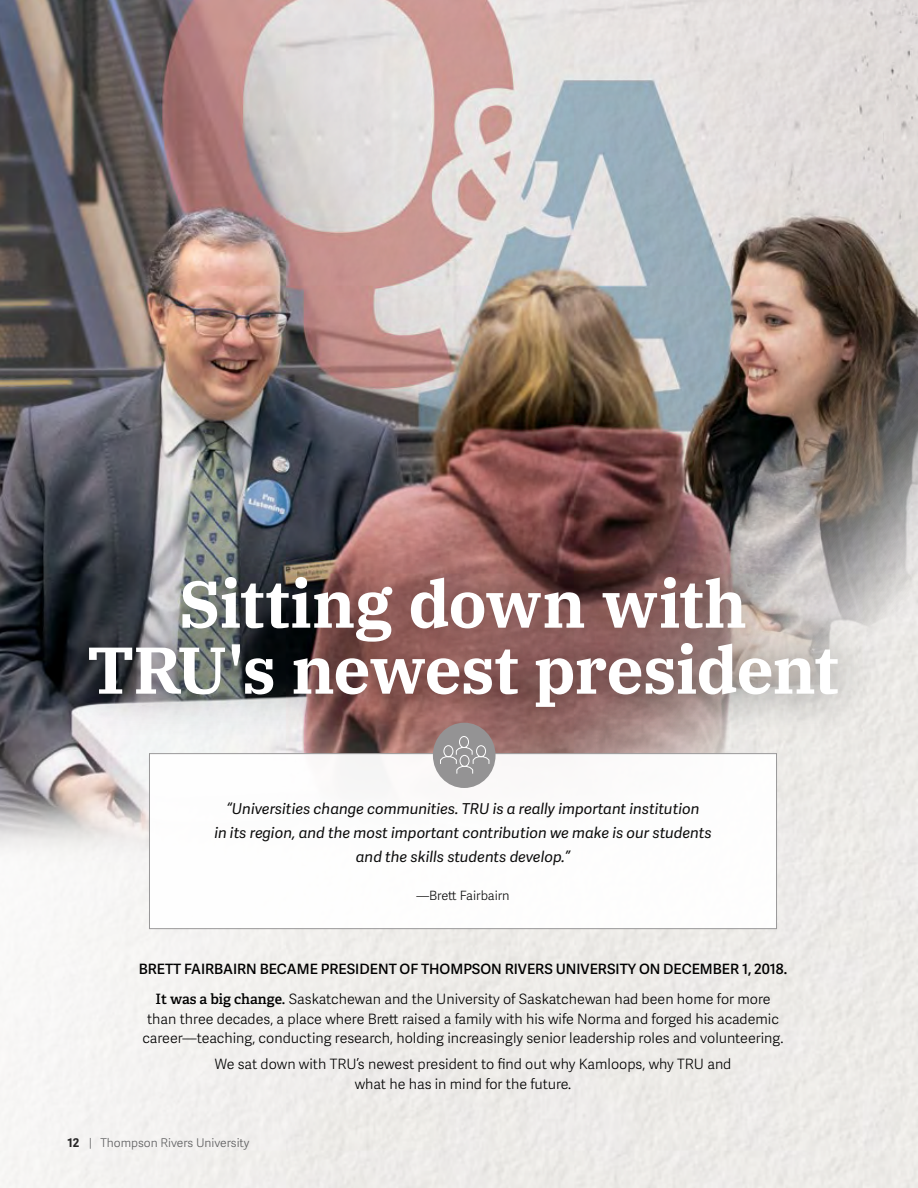
<style>
.page{position:relative;width:918px;height:1188px;background:#fff}
.page>*{position:absolute;margin:0;border:0;box-sizing:border-box;transform-origin:0 0}
.Heading_46pt_K{font:700 66px/66px "IBM Plex Serif";letter-spacing:-.015em;color:#fff;text-align:center}
.t1{font:italic 15px/24px "Adelle Sans";color:#000;text-align:center}
.body_9_5_13{font:300 14.25px/19.5px "Adelle Sans";color:#000;text-align:center}
.body_9_5_12_5_indent{font:300 14.25px/19.5px "Adelle Sans";color:#000}
.Subeading18pt_K{font:600 14.25px "Adelle Sans";color:#000}
.t2{font:300 12.75px "Adelle Sans";color:#000}
.t3{font:300 12px "Adelle Sans";color:#636466}
.s1{font-family:"Adelle";font-weight:600}
.s2{font-weight:700;color:#292829}
</style>
<div class="page">
<img style="left:0;top:0;width:918px;height:1188px">
<div style="left:47px;top:535px;width:831px;height:215px;background:#000;opacity:.55"></div>
<div style="left:149px;top:754px;width:628px;height:175px;background:#fff"></div>
<div style="left:149px;top:753px;width:628px;height:176px;border:1px solid #949394"></div>
<div style="left:433px;top:723px;width:63px;height:65px;background:#949394;border-radius:50%"></div>
<svg style="left:440px;top:734px;width:56px;height:54px"></svg>
<p class="Heading_46pt_K" style="left:87px;top:566px;width:753px">Sitting down with<br>TRU's newest president</p>
<p class="t1" style="left:214px;top:796px;width:499px">“Universities change communities. TRU is a really important institution<br>in its region, and the most important contribution we make is our students and the skills students develop.”</p>
<p class="t2" style="left:416px;top:886px;width:95px">—Brett Fairbairn</p>
<p class="Subeading18pt_K" style="left:139px;top:958px;width:650px">BRETT FAIRBAIRN BECAME PRESIDENT OF THOMPSON RIVERS UNIVERSITY ON DECEMBER 1, 2018.</p>
<p class="body_9_5_13" style="left:143px;top:989px;width:642px"><span class="s1">It was a big change.</span> Saskatchewan and the University of Saskatchewan had been home for more than three decades, a place where Brett raised a family with his wife Norma and forged his academic career—teaching, conducting research, holding increasingly senior leadership roles and volunteering.</p>
<p class="body_9_5_12_5_indent" style="left:355px;top:1054px;width:378px;text-indent:-140px">We sat down with TRU’s newest president to find out why Kamloops, why TRU and what he has in mind for the future.</p>
<p class="t3" style="left:68px;top:1134px;width:184px"><span class="s2">12</span> | Thompson Rivers University</p>
</div>
